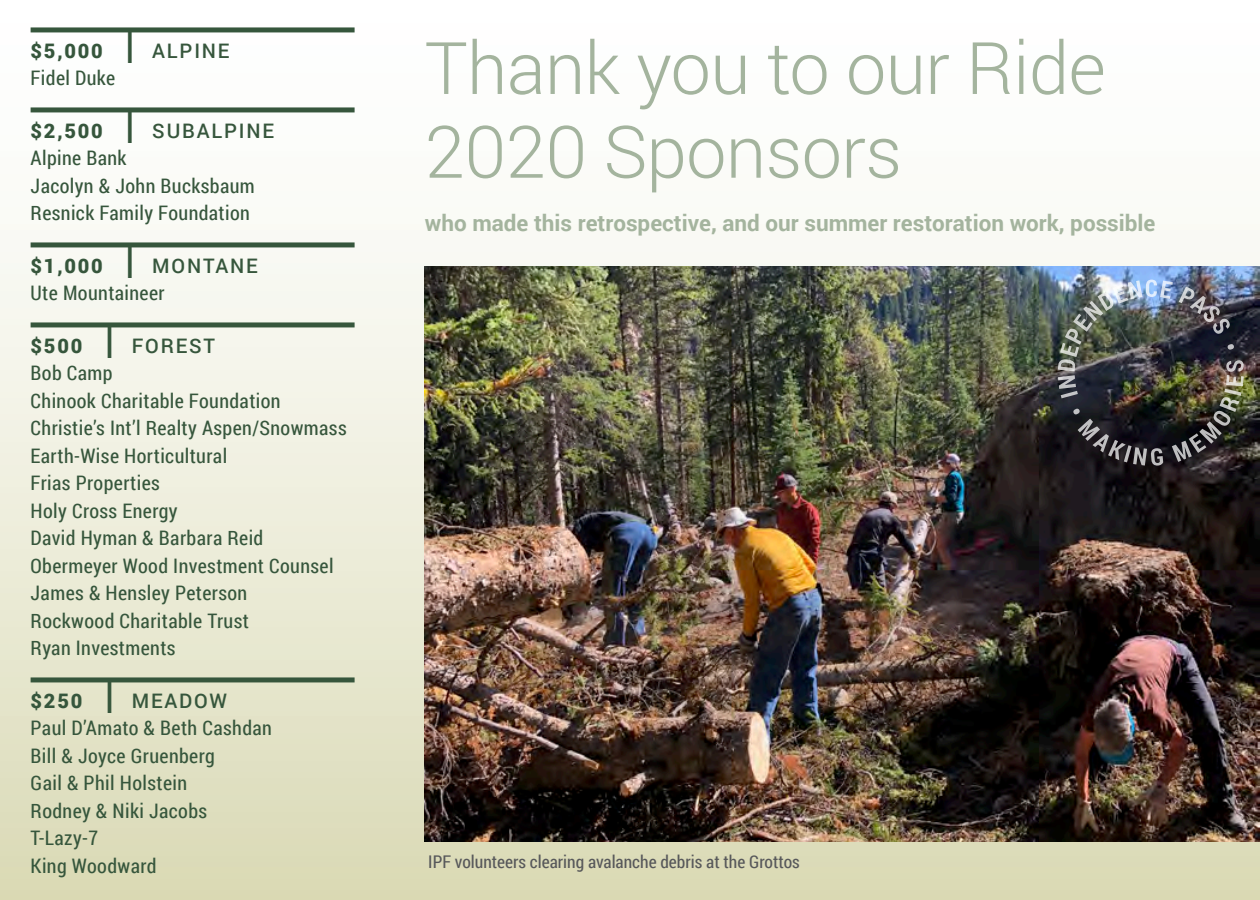
<style>
.page{position:relative;width:1260px;height:900px;background:#fff}
.page>*{position:absolute;margin:0;border:0;box-sizing:border-box;transform-origin:0 0}
.t1{font:300 72.5px/83.8px "Roboto";letter-spacing:-.01em;color:#a4b49e}
.t2{font:700 22.5px "Roboto";color:#a4b49e}
.t3{font:20px/27.5px "Roboto Condensed";letter-spacing:.02em;color:#36563c}
.t4{font:500 20px "Roboto";letter-spacing:.09em;color:#36563c}
.t5{font:900 20px "Roboto";color:#36563c}
.t6{font:17.5px "Roboto Condensed";color:#57585a}
.s1{font-size:40px}
.s2{font-weight:500}
.s3{font-weight:900}
.s4{font-weight:900;font-size:40px}
</style>
<div class="page">
<div style="left:0;top:0;width:1260px;height:900px;background:linear-gradient(to bottom,#fff,#dbdbb8)"></div>
<img style="left:425px;top:266px;width:835px;height:576px">
<div style="left:31px;top:27px;width:324px;height:5px;background:#36563c"></div>
<div style="left:31px;top:107px;width:324px;height:5px;background:#36563c"></div>
<div style="left:31px;top:242px;width:324px;height:5px;background:#36563c"></div>
<div style="left:31px;top:322px;width:324px;height:5px;background:#36563c"></div>
<div style="left:31px;top:677px;width:324px;height:5px;background:#36563c"></div>
<img style="left:1058px;top:280px;width:186px;height:186px">
<p class="t5" style="left:31px;top:36px;width:200px">$5,000 <span class="s1">|</span> <span class="s2">ALPINE</span></p>
<p class="t3" style="left:31px;top:64px;width:86px">Fidel Duke</p>
<p class="t4" style="left:31px;top:116px;width:245px"><span class="s3">$2,500</span> <span class="s4">|</span> SUBALPINE</p>
<p class="t3" style="left:31px;top:144px;width:226px">Alpine Bank<br>Jacolyn &amp; John Bucksbaum<br>Resnick Family Foundation</p>
<p class="t4" style="left:31px;top:251px;width:229px"><span class="s3">$1,000</span> <span class="s4">|</span> MONTANE</p>
<p class="t3" style="left:31px;top:279px;width:136px">Ute Mountaineer</p>
<p class="t4" style="left:31px;top:331px;width:186px"><span class="s3">$500</span> <span class="s4">|</span> FOREST</p>
<p class="t3" style="left:31px;top:359px;width:318px">Bob Camp<br>Chinook Charitable Foundation<br>Christie’s Int’l Realty Aspen/Snowmass<br>Earth-Wise Horticultural<br>Frias Properties<br>Holy Cross Energy<br>David Hyman &amp; Barbara Reid<br>Obermeyer Wood Investment Counsel<br>James &amp; Hensley Peterson<br>Rockwood Charitable Trust<br>Ryan Investments</p>
<p class="t4" style="left:31px;top:686px;width:198px"><span class="s3">$250</span> <span class="s4">|</span> MEADOW</p>
<p class="t3" style="left:31px;top:714px;width:243px">Paul D’Amato &amp; Beth Cashdan<br>Bill &amp; Joyce Gruenberg<br>Gail &amp; Phil Holstein<br>Rodney &amp; Niki Jacobs<br>T-Lazy-7<br>King Woodward</p>
<h1 class="t1" style="left:425px;top:24px;width:682px">Thank you to our Ride<br>2020 Sponsors</h1>
<p class="t2" style="left:425px;top:208px;width:732px">who made this retrospective, and our summer restoration work, possible</p>
<p class="t6" style="left:428px;top:849px;width:373px">IPF volunteers clearing avalanche debris at the Grottos</p>
</div>
